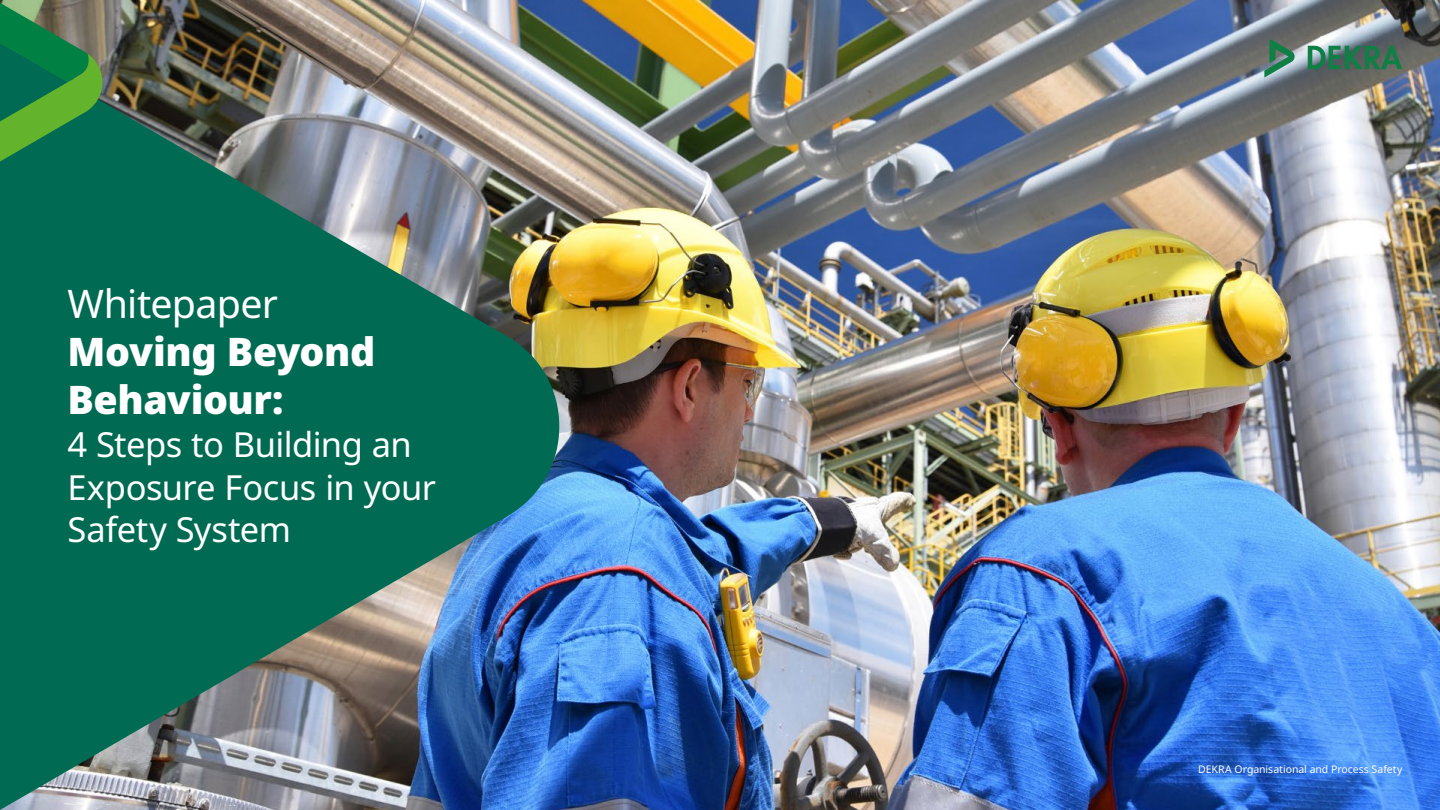
<style>
.page{position:relative;width:1440px;height:810px;background:#fff}
.page>*{position:absolute;margin:0;border:0;box-sizing:border-box;transform-origin:0 0}
.t1{font:900 39.3px/47.9px "Noto Sans";letter-spacing:-.01em;color:#fff}
.t2{font:39.3px "Noto Sans";letter-spacing:-.015em;color:#fff}
.t3{font:34.5px/42.8px "Noto Sans";letter-spacing:-.015em;color:#fff}
.t4{font:10.5px "Noto Sans";letter-spacing:-.005em;color:#fff}
</style>
<div class="page">
<img style="left:102px;top:0;width:1337px;height:809px">
<img style="left:0;top:43px;width:576px;height:767px">
<svg style="left:0;top:0;width:102px;height:162px;background:#32854a"></svg>
<svg style="left:1308px;top:45px;width:94px;height:24px;background:#3d795e"></svg>
<svg style="left:1264px;top:40px;width:31px;height:38px"></svg>
<p class="t2" style="left:68px;top:282px;width:212px">Whitepaper</p>
<p class="t1" style="left:68px;top:329px;width:309px">Moving Beyond<br>Behaviour:</p>
<p class="t3" style="left:68px;top:423px;width:370px">4 Steps to Building an<br>Exposure Focus in your<br>Safety System</p>
<p class="t4" style="left:1198px;top:763px;width:206px">DEKRA Organisational and Process Safety</p>
</div>
